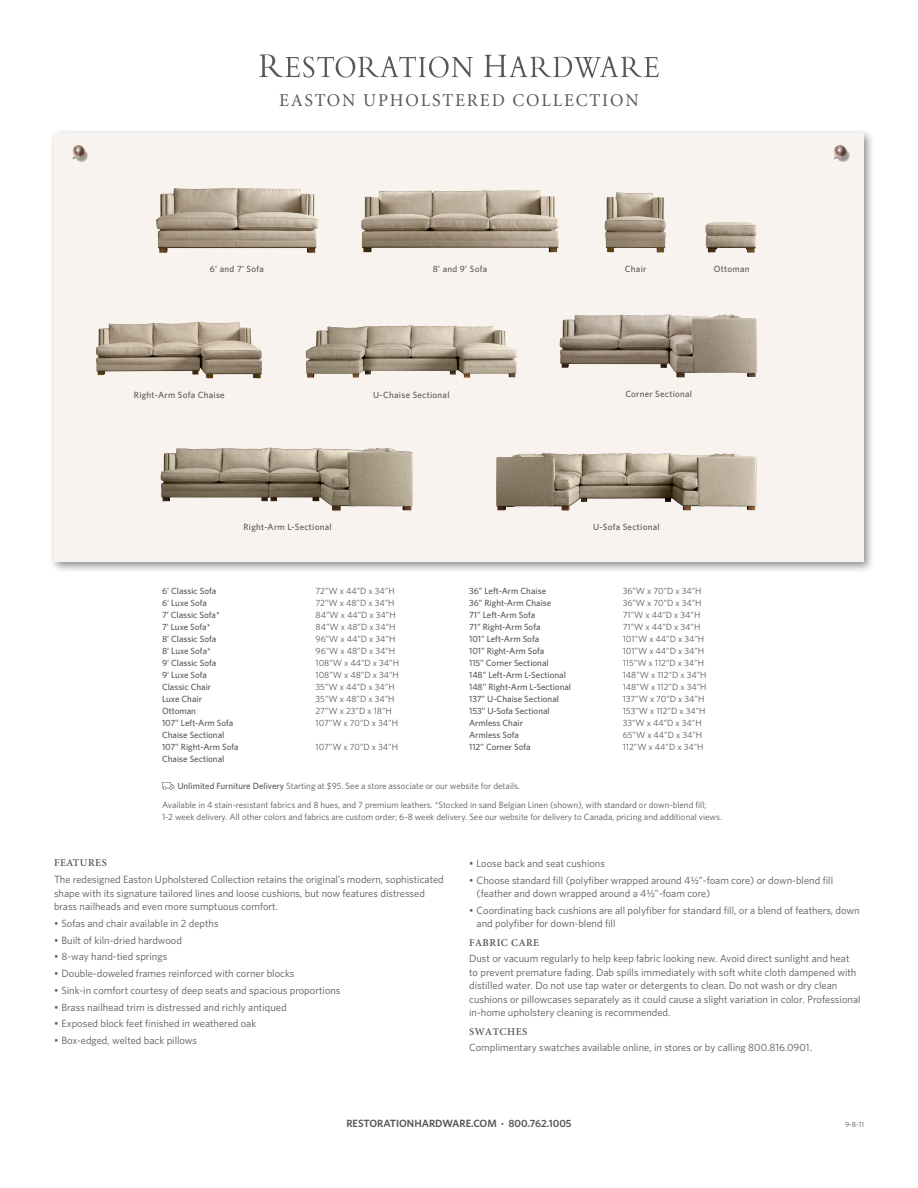
<style>
.page{position:relative;width:918px;height:1188px;background:#fff}
.page>*{position:absolute;margin:0;border:0;box-sizing:border-box;transform-origin:0 0}
.t1{font:18px "Minion";letter-spacing:.1em;color:#57585a}
.PI_BodyCopy{font:10.5px/13.5px "Whitney";color:#57585a}
.Bullet_Copy{font:10.5px/13.5px "Whitney";color:#57585a}
.t2{font:600 10.5px "Whitney";color:#57585a}
.PI_Subhead_Level2{font:600 10.5px "Minion";letter-spacing:.05em;color:#57585a}
.Header_Copy{font:600 10.5px "Minion";letter-spacing:.05em;color:#57585a}
.LineList2{font:500 9px/12px "Whitney";color:#57585a}
.LineList2-2{font:9px "Whitney";color:#57585a}
.Details_Copy{font:9px/12px "Whitney";color:#57585a}
.LineList2-3{font:500 9px "Whitney";letter-spacing:.03em;color:#57585a}
.t3{font:7.5px "Whitney";color:#57585a}
.s1{font-weight:500}
.s2{font-family:"Whitney Numeric"}
.s3{font-size:6px}
</style>
<div class="page">
<div style="left:49px;top:128px;width:827px;height:445px;background:#231f20;opacity:.5"></div>
<div style="left:54px;top:133px;width:810px;height:429px;background:#f8f3ee"></div>
<img style="left:72px;top:145px;width:16px;height:17px">
<img style="left:833px;top:145px;width:17px;height:17px">
<img style="left:156px;top:188px;width:163px;height:65px">
<img style="left:361px;top:190px;width:198px;height:63px">
<img style="left:604px;top:192px;width:62px;height:61px">
<img style="left:96px;top:322px;width:166px;height:57px">
<img style="left:705px;top:222px;width:52px;height:31px">
<img style="left:306px;top:325px;width:103px;height:53px">
<svg style="left:259px;top:54px;width:214px;height:24px"></svg>
<svg style="left:484px;top:55px;width:175px;height:23px"></svg>
<img style="left:160px;top:448px;width:253px;height:63px">
<img style="left:560px;top:314px;width:196px;height:63px">
<img style="left:496px;top:453px;width:129px;height:57px">
<svg style="left:162px;top:782px;width:12px;height:8px"></svg>
<p class="t1" style="left:279px;top:92px;width:361px">EASTON UPHOLSTERED COLLECTION</p>
<p class="LineList2" style="left:210px;top:263px;width:55px">6’ and 7’ Sofa</p>
<p class="LineList2" style="left:433px;top:263px;width:56px">8’ and 9’ Sofa</p>
<p class="LineList2" style="left:625px;top:263px;width:23px">Chair</p>
<p class="LineList2-3" style="left:714px;top:264px;width:37px">Ottoman</p>
<p class="LineList2-3" style="left:134px;top:389px;width:92px">Right-Arm Sofa Chaise</p>
<p class="LineList2-3" style="left:373px;top:389px;width:78px">U-Chaise Sectional</p>
<p class="LineList2-3" style="left:625px;top:388px;width:68px">Corner Sectional</p>
<p class="LineList2-3" style="left:244px;top:522px;width:90px">Right-Arm L-Sectional</p>
<p class="LineList2" style="left:162px;top:585px;width:56px">6’ Classic Sofa</p>
<p class="LineList2" style="left:162px;top:597px;width:47px">6’ Luxe Sofa</p>
<p class="LineList2" style="left:162px;top:609px;width:59px">7’ Classic Sofa*</p>
<p class="LineList2" style="left:162px;top:621px;width:50px">7’ Luxe Sofa*</p>
<p class="LineList2" style="left:162px;top:633px;width:56px">8’ Classic Sofa</p>
<p class="LineList2" style="left:162px;top:645px;width:50px">8’ Luxe Sofa*</p>
<p class="LineList2" style="left:162px;top:657px;width:56px">9’ Classic Sofa</p>
<p class="LineList2" style="left:162px;top:669px;width:47px">9’ Luxe Sofa</p>
<p class="LineList2" style="left:162px;top:681px;width:51px">Classic Chair</p>
<p class="LineList2" style="left:162px;top:693px;width:41px">Luxe Chair</p>
<p class="LineList2" style="left:162px;top:705px;width:36px">Ottoman</p>
<p class="LineList2" style="left:162px;top:717px;width:73px">107” Left-Arm Sofa<br>Chaise Sectional</p>
<p class="LineList2" style="left:162px;top:741px;width:78px">107” Right-Arm Sofa<br>Chaise Sectional</p>
<p class="LineList2-2" style="left:316px;top:586px;width:81px">72”W x 44”D x 34”H</p>
<p class="LineList2-2" style="left:316px;top:598px;width:81px">72”W x 48”D x 34”H</p>
<p class="LineList2-2" style="left:316px;top:610px;width:82px">84”W x 44”D x 34”H</p>
<p class="LineList2-2" style="left:316px;top:622px;width:81px">84”W x 48”D x 34”H</p>
<p class="LineList2-2" style="left:316px;top:634px;width:81px">96”W x 44”D x 34”H</p>
<p class="LineList2-2" style="left:316px;top:646px;width:81px">96”W x 48”D x 34”H</p>
<p class="LineList2-2" style="left:316px;top:658px;width:85px">108”W x 44”D x 34”H</p>
<p class="LineList2-2" style="left:316px;top:670px;width:85px">108”W x 48”D x 34”H</p>
<p class="LineList2-2" style="left:316px;top:682px;width:81px">35”W x 44”D x 34”H</p>
<p class="LineList2-2" style="left:316px;top:694px;width:80px">35”W x 48”D x 34”H</p>
<p class="LineList2-2" style="left:316px;top:706px;width:78px">27”W x 23”D x 18”H</p>
<p class="LineList2-2" style="left:316px;top:718px;width:84px">107”W x 70”D x 34”H</p>
<p class="LineList2-2" style="left:316px;top:742px;width:84px">107”W x 70”D x 34”H</p>
<p class="LineList2" style="left:469px;top:585px;width:79px">36” Left-Arm Chaise</p>
<p class="LineList2" style="left:469px;top:597px;width:84px">36” Right-Arm Chaise</p>
<p class="LineList2" style="left:469px;top:609px;width:68px">71” Left-Arm Sofa</p>
<p class="LineList2" style="left:469px;top:621px;width:73px">71” Right-Arm Sofa</p>
<p class="LineList2" style="left:469px;top:633px;width:72px">101” Left-Arm Sofa</p>
<p class="LineList2" style="left:469px;top:645px;width:77px">101” Right-Arm Sofa</p>
<p class="LineList2" style="left:469px;top:657px;width:81px">115” Corner Sectional</p>
<p class="LineList2" style="left:469px;top:669px;width:98px">148” Left-Arm L-Sectional</p>
<p class="LineList2" style="left:469px;top:681px;width:104px">148” Right-Arm L-Sectional</p>
<p class="LineList2" style="left:469px;top:693px;width:91px">137” U-Chaise Sectional</p>
<p class="LineList2" style="left:469px;top:705px;width:82px">153” U-Sofa Sectional</p>
<p class="LineList2" style="left:469px;top:717px;width:55px">Armless Chair</p>
<p class="LineList2" style="left:469px;top:729px;width:51px">Armless Sofa</p>
<p class="LineList2" style="left:469px;top:741px;width:63px">112” Corner Sofa</p>
<p class="LineList2-3" style="left:593px;top:522px;width:68px">U-Sofa Sectional</p>
<p class="LineList2-2" style="left:623px;top:586px;width:80px">36”W x 70”D x 34”H</p>
<p class="LineList2-2" style="left:623px;top:598px;width:80px">36”W x 70”D x 34”H</p>
<p class="LineList2-2" style="left:623px;top:610px;width:79px">71”W x 44”D x 34”H</p>
<p class="LineList2-2" style="left:623px;top:622px;width:79px">71”W x 44”D x 34”H</p>
<p class="LineList2-2" style="left:623px;top:634px;width:83px">101”W x 44”D x 34”H</p>
<p class="LineList2-2" style="left:623px;top:646px;width:83px">101”W x 44”D x 34”H</p>
<p class="LineList2-2" style="left:623px;top:658px;width:83px">115”W x 112”D x 34”H</p>
<p class="LineList2-2" style="left:623px;top:670px;width:85px">148”W x 112”D x 34”H</p>
<p class="LineList2-2" style="left:623px;top:682px;width:85px">148”W x 112”D x 34”H</p>
<p class="LineList2-2" style="left:623px;top:694px;width:83px">137”W x 70”D x 34”H</p>
<p class="LineList2-2" style="left:623px;top:706px;width:84px">153”W x 112”D x 34”H</p>
<p class="LineList2-2" style="left:623px;top:718px;width:81px">33”W x 44”D x 34”H</p>
<p class="LineList2-2" style="left:623px;top:730px;width:81px">65”W x 44”D x 34”H</p>
<p class="LineList2-2" style="left:623px;top:742px;width:82px">112”W x 44”D x 34”H</p>
<p class="Details_Copy" style="left:177px;top:780px;width:344px"><span class="s1">Unlimited Furniture Delivery</span> Starting at $95. See a store associate or our website for details.</p>
<p class="Details_Copy" style="left:162px;top:799px;width:561px">Available in 4 stain-resistant fabrics and 8 hues, and 7 premium leathers. *Stocked in sand Belgian Linen (shown), with standard or down-blend fill;<br>1-2 week delivery. All other colors and fabrics are custom order; 6-8 week delivery. See our website for delivery to Canada, pricing and additional views.</p>
<p class="Header_Copy" style="left:54px;top:858px;width:54px">FEATURES</p>
<p class="PI_BodyCopy" style="left:54px;top:873px;width:391px">The redesigned Easton Upholstered Collection retains the original’s modern, sophisticated shape with its signature tailored lines and loose cushions, but now features distressed brass nailheads and even more sumptuous comfort.</p>
<p class="Bullet_Copy" style="left:54px;top:916px;width:166px">• Sofas and chair available in 2 depths</p>
<p class="Bullet_Copy" style="left:54px;top:933px;width:130px">• Built of kiln-dried hardwood</p>
<p class="Bullet_Copy" style="left:54px;top:950px;width:115px">• 8-way hand-tied springs</p>
<p class="Bullet_Copy" style="left:54px;top:967px;width:242px">• Double-doweled frames reinforced with corner blocks</p>
<p class="Bullet_Copy" style="left:54px;top:983px;width:288px">• Sink-in comfort courtesy of deep seats and spacious proportions</p>
<p class="Bullet_Copy" style="left:54px;top:1000px;width:234px">• Brass nailhead trim is distressed and richly antiqued</p>
<p class="Bullet_Copy" style="left:54px;top:1017px;width:204px">• Exposed block feet finished in weathered oak</p>
<p class="Bullet_Copy" style="left:54px;top:1034px;width:145px">• Box-edged, welted back pillows</p>
<p class="Bullet_Copy" style="left:469px;top:856px;width:137px">• Loose back and seat cushions</p>
<p class="Bullet_Copy" style="left:477px;top:873px;width:358px;text-indent:-7px">• Choose standard fill (polyfiber wrapped around 4<span class="s2">½</span>”-foam core) or down-blend fill (feather and down wrapped around a 4<span class="s2">½</span>”-foam core)</p>
<p class="Bullet_Copy" style="left:477px;top:903px;width:385px;text-indent:-7px">• Coordinating back cushions are all polyfiber for standard fill, or a blend of feathers, down and polyfiber for down-blend fill</p>
<p class="PI_Subhead_Level2" style="left:469px;top:938px;width:72px">FABRIC CARE</p>
<p class="PI_BodyCopy" style="left:469px;top:951px;width:393px">Dust or vacuum regularly to help keep fabric looking new. Avoid direct sunlight and heat to prevent premature fading. Dab spills immediately with soft white cloth dampened with distilled water. Do not use tap water or detergents to clean. Do not wash or dry clean cushions or pillowcases separately as it could cause a slight variation in color. Professional in-home upholstery cleaning is recommended.</p>
<p class="PI_Subhead_Level2" style="left:469px;top:1026px;width:60px">SWATCHES</p>
<p class="PI_BodyCopy" style="left:469px;top:1040px;width:344px">Complimentary swatches available online, in stores or by calling 800.816.0901.</p>
<p class="t2" style="left:346px;top:1117px;width:227px">RESTORATIONHARDWARE.COM <span class="s3">•</span> 800.762.1005</p>
<p class="t3" style="left:845px;top:1120px;width:20px">9-8-11</p>
</div>
